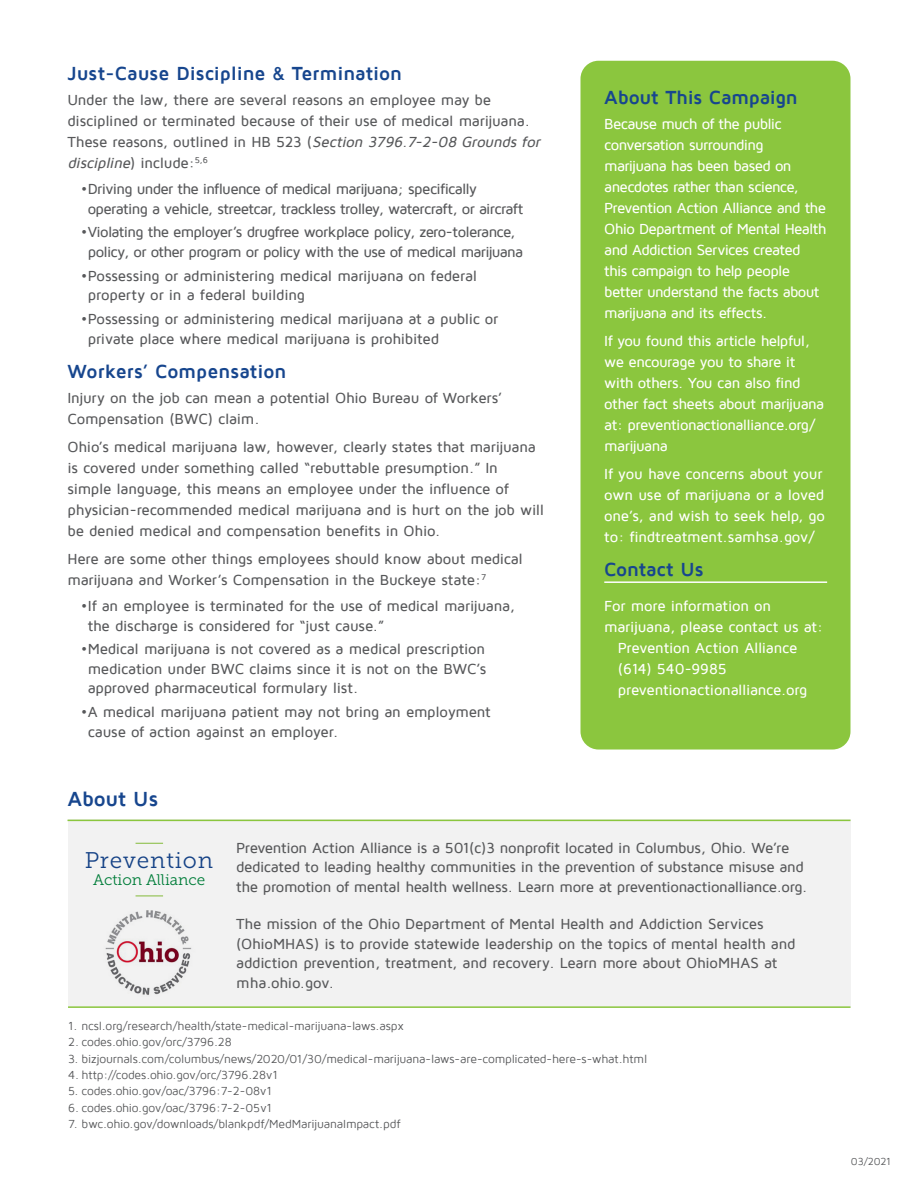
<style>
.page{position:relative;width:918px;height:1188px;background:#fff}
.page>*{position:absolute;margin:0;border:0;box-sizing:border-box;transform-origin:0 0}
.t1{font:22.65px "Museo Slab 300";letter-spacing:.04em;color:#17468e}
.subhead{font:700 21px "Maven Pro";letter-spacing:-.015em;color:#17468e}
.subhead-2{font:700 19.5px "Maven Pro";letter-spacing:-.005em;color:#17468e}
.t2{font:15.3px "Museo Slab 300";color:#00843d}
.body_copy{font:500 15px/21px "Maven Pro";letter-spacing:-.015em;color:#57585a}
.bullets{font:500 15px/19.5px "Maven Pro";letter-spacing:-.025em;color:#57585a}
.t3{font:500 15px/21px "Maven Pro";letter-spacing:-.035em;color:#fff}
.bullets-2{font:500 15px/19.5px "Maven Pro";letter-spacing:-.045em;color:#57585a}
.t4{font:500 15px/21px "Maven Pro";letter-spacing:-.015em;color:#fff}
.t5{font:12px "Maven Pro";letter-spacing:-.015em;color:#57585a}
.t6{font:10.5px "Maven Pro";letter-spacing:-.02em;color:#57585a}
.s1{font-style:italic}
</style>
<div class="page">
<div style="left:68px;top:820px;width:782px;height:188px;background:#f2f2f2"></div>
<hr style="left:68px;top:820px;width:782px;height:1px;background:#8bc63e">
<img style="left:105px;top:911px;width:87px;height:84px">
<svg style="left:136px;top:843px;width:27px;height:1px"></svg>
<svg style="left:136px;top:896px;width:27px;height:1px"></svg>
<hr style="left:68px;top:1006px;width:782px;height:2px;background:#8bc63e">
<div style="left:580px;top:61px;width:270px;height:689px;background:#8bc63e;border-radius:18px"></div>
<hr style="left:604px;top:581px;width:223px;height:2px;background:#fff">
<p class="subhead-2" style="left:68px;top:63px;width:336px">Just-Cause Discipline &amp; Termination</p>
<p class="body_copy" style="left:68px;top:89px;width:477px">Under the law, there are several reasons an employee may be disciplined or terminated because of their use of medical marijuana.<br>Th ese reaso n s, out l i n ed i n H B 5 2 3 ( <span class="s1">Section 3796.7-2-08 Grounds for discipline</span>) include:<sup>5,6</sup></p>
<p class="bullets-2" style="left:88px;top:179px;width:437px;text-indent:-7px">•Driving under the influence of medical marijuana; specifically operating a vehicle, streetcar, trackless trolley, watercraft, or aircraft</p>
<p class="bullets-2" style="left:81px;top:223px;width:444px;text-align:center">•Violating the employer’s drugfree workplace policy, zero-tolerance, policy, or other program or policy with the use of medical marijuana</p>
<p class="bullets" style="left:88px;top:266px;width:391px;text-indent:-7px">•Possessing or administering medical marijuana on federal property or in a federal building</p>
<p class="bullets" style="left:88px;top:309px;width:412px;text-indent:-7px">•Possessing or administering medical marijuana at a public or private place where medical marijuana is prohibited</p>
<p class="subhead-2" style="left:68px;top:361px;width:221px">Workers’ Compensation</p>
<p class="body_copy" style="left:68px;top:388px;width:436px">Injury on the job can mean a potential Ohio Bureau of Workers’<br>Compensation (BWC) claim.</p>
<p class="body_copy" style="left:68px;top:437px;width:478px">Ohio’s medical marijuana law, however, clearly states that marijuana is covered under something called “rebuttable presumption.” In simple language, this means an employee under the influence of physician-recommended medical marijuana and is hurt on the job will be denied medical and compensation benefits in Ohio.</p>
<p class="body_copy" style="left:68px;top:548px;width:457px">Here are some other things employees should know about medical marijuana and Worker’s Compensation in the Buckeye state:<sup>7</sup></p>
<p class="bullets" style="left:88px;top:596px;width:429px;text-indent:-7px">•If an employee is terminated for the use of medical marijuana, the discharge is considered for “just cause.”</p>
<p class="bullets" style="left:88px;top:640px;width:400px;text-align:justify;text-indent:-7px">•Medical marijuana is not covered as a medical prescription medication under BWC claims since it is not on the BWC’s approved pharmaceutical formulary list.</p>
<p class="bullets" style="left:88px;top:703px;width:405px;text-indent:-7px">•A medical marijuana patient may not bring an employment cause of action against an employer.</p>
<p class="subhead" style="left:68px;top:788px;width:92px">About Us</p>
<p class="subhead-2" style="left:604px;top:87px;width:195px">About This Campaign</p>
<p class="t3" style="left:604px;top:114px;width:224px">Because much of the public conversation surrounding marijuana has been based on anecdotes rather than science,<br>Prevention Action Alliance and the<br>Ohio Department of Mental Health and Addiction Services created this campaign to help people better understand the facts about marijuana and its effects.</p>
<p class="t3" style="left:604px;top:330px;width:222px">If you found this article helpful, we encourage you to share it with others. You can also find other fact sheets about marijuana at: preventionactionalliance.org/ marijuana</p>
<p class="t4" style="left:604px;top:463px;width:222px">If you have concerns about your own use of marijuana or a loved one’s, and wish to seek help, go to: findtreatment.samhsa.gov/</p>
<p class="subhead-2" style="left:604px;top:559px;width:101px">Contact Us</p>
<p class="t4" style="left:604px;top:595px;width:220px">For more information on marijuana, please contact us at:</p>
<p class="t4" style="left:618px;top:637px;width:191px">Prevention Action Alliance (614) 540-9985 preventionactionalliance.org</p>
<p class="body_copy" style="left:236px;top:838px;width:573px;line-height:19.5px">Prevention Action Alliance is a 501(c)3 nonprofit located in Columbus, Ohio. We’re dedicated to leading healthy communities in the prevention of substance misuse and the promotion of mental health wellness. Learn more at preventionactionalliance.org.</p>
<p class="body_copy" style="left:236px;top:915px;width:561px;line-height:19.5px">The mission of the Ohio Department of Mental Health and Addiction Services (OhioMHAS) is to provide statewide leadership on the topics of mental health and addiction prevention, treatment, and recovery. Learn more about OhioMHAS at mha.ohio.gov.</p>
<p class="t5" style="left:68px;top:1020px;width:337px">1. ncsl.org/research/health/state-medical-marijuana-laws.aspx</p>
<p class="t5" style="left:68px;top:1036px;width:165px">2. codes.ohio.gov/orc/3796.28</p>
<p class="t5" style="left:68px;top:1052px;width:581px">3. bizjournals.com/columbus/news/2020/01/30/medical-marijuana-laws-are-complicated-here-s-what.html</p>
<p class="t5" style="left:68px;top:1069px;width:211px">4. http://codes.ohio.gov/orc/3796.28v1</p>
<p class="t5" style="left:68px;top:1085px;width:205px">5. codes.ohio.gov/oac/3796:7-2-08v1</p>
<p class="t5" style="left:68px;top:1101px;width:205px">6. codes.ohio.gov/oac/3796:7-2-05v1</p>
<p class="t5" style="left:68px;top:1118px;width:334px">7. bwc.ohio.gov/downloads/blankpdf/MedMarijuanaImpact.pdf</p>
<h1 class="t1" style="left:85px;top:848px;width:130px">Prevention</h1>
<p class="t2" style="left:93px;top:872px;width:114px">Action Alliance</p>
<p class="t6" style="left:851px;top:1156px;width:42px">03/2021</p>
</div>
